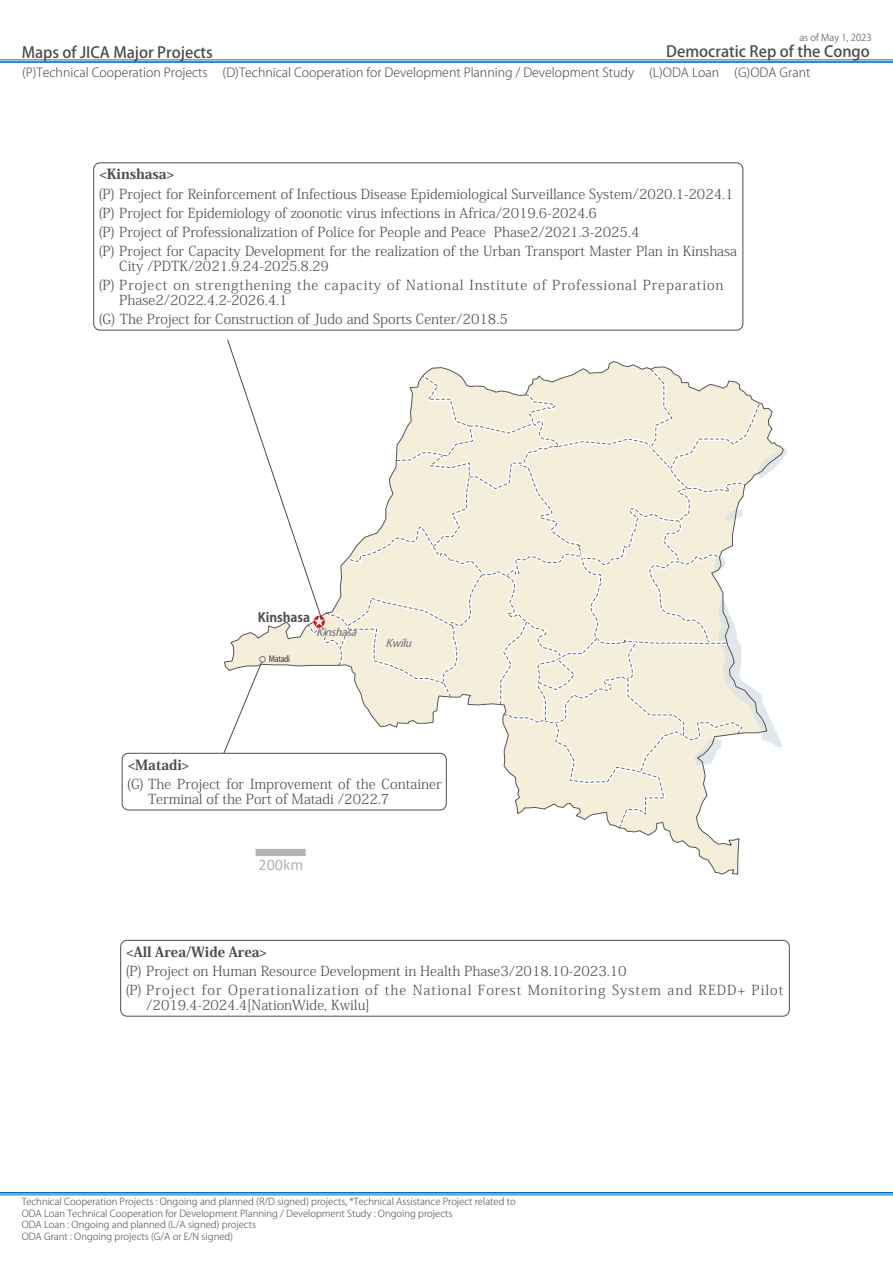
<style>
.page{position:relative;width:893px;height:1263px;background:#fff}
.page>*{position:absolute;margin:0;border:0;box-sizing:border-box;transform-origin:0 0}
.t1{font:16.2px "Calibri";color:#b3b3b3}
.t2{font:500 15.3px "Koz Go Pro";color:#4d4d4d}
.t3{font:300 13.8px/19.2px "Koz Min Pro";color:#4d4d4d}
.t4{font:300 13.8px/19.2px "Koz Min Pro";letter-spacing:.075em;color:#4d4d4d}
.t5{font:300 13.8px/19.2px "Koz Min Pro";letter-spacing:.065em;color:#4d4d4d}
.t6{font:800 13.8px "Koz Min Pro";color:#4d4d4d}
.t7{font:700 12.75px "Koz Go Pro";color:#4d4d4d}
.t8{font:300 12.45px "Koz Go Pro";color:#4d4d4d}
.t9{font:italic 500 10.65px "Koz Go Pro";color:#828282}
.t10{font:300 9.6px/11.7px "Koz Go Pro";color:#4d4d4d}
.t11{font:500 8.55px "Koz Go Pro";letter-spacing:-.045em;color:#4d4d4d;scale:.85 1}
.s1{font-family:"MS Gothic";font-weight:400;font-size:7.5px}
</style>
<div class="page">
<hr style="left:0;top:60px;width:893px;height:1px;background:#006fbc">
<hr style="left:0;top:61px;width:893px;height:2px;background:#006fbc">
<hr style="left:0;top:1192px;width:893px;height:1px;background:#006fbc">
<hr style="left:0;top:1194px;width:893px;height:1px;background:#006fbc">
<div style="left:94px;top:163px;width:649px;height:167px;border:1px solid #4d4d4d;border-radius:6px"></div>
<div style="left:120px;top:940px;width:669px;height:76px;border:1px solid #4d4d4d;border-radius:6px"></div>
<div style="left:122px;top:753px;width:324px;height:57px;border:1px solid #4d4d4d;border-radius:6px"></div>
<svg style="left:223px;top:339px;width:564px;height:536px"></svg>
<p class="t2" style="left:22px;top:42px;width:193px">Maps of JICA Major Projects</p>
<p class="t10" style="left:799px;top:32px;width:74px">as of May 1, 2023</p>
<p class="t2" style="left:666px;top:42px;width:205px">Democratic Rep of the Congo</p>
<p class="t8" style="left:22px;top:64px;width:790px">(P)Technical Cooperation Projects (D)Technical Cooperation for Development Planning / Development Study (L)ODA Loan (G)ODA Grant</p>
<p class="t6" style="left:100px;top:164px;width:76px">&lt;Kinshasa&gt;</p>
<p class="t3" style="left:98px;top:183px;width:641px">(P) Project for Reinforcement of Infectious Disease Epidemiological Surveillance System/2020.1-2024.1 (P) Project for Epidemiology of zoonotic virus infections in Africa/2019.6-2024.6<br>(P) Project of Professionalization of Police for People and Peace Phase2/2021.3-2025.4<br>(P) Project for Capacity Development for the realization of the Urban Transport Master Plan in Kinshasa</p>
<p class="t5" style="left:98px;top:256px;width:641px;text-indent:21px">City /PDTK/2021.9.24-2025.8.29<br>(P) Project on strengthening the capacity of National Institute of Professional Preparation　</p>
<p class="t3" style="left:98px;top:290px;width:411px;text-indent:21px">Phase2/2022.4.2-2026.4.1<br>(G) The Project for Construction of Judo and Sports Center/2018.5</p>
<p class="t7" style="left:258px;top:609px;width:54px">Kinshasa</p>
<p class="t11" style="left:259px;top:653px;width:38px"><span class="s1">○</span> Matadi</p>
<p class="t9" style="left:316px;top:625px;width:46px">Kinshasa</p>
<p class="t9" style="left:386px;top:636px;width:31px">Kwilu</p>
<p class="t6" style="left:128px;top:754px;width:62px">&lt;Matadi&gt;</p>
<p class="t3" style="left:148px;top:776px;width:295px;line-height:14.9px;text-indent:-22px">(G) The Project for Improvement of the Container<br>Terminal of the Port of Matadi /2022.7</p>
<p class="t1" style="left:259px;top:853px;width:46px">200km</p>
<p class="t6" style="left:127px;top:941px;width:142px">&lt;All Area/Wide Area&gt;</p>
<p class="t4" style="left:125px;top:961px;width:660px">(P) Project on Human Resource Development in Health Phase3/2018.10-2023.10<br>(P) Project for Operationalization of the National Forest Monitoring System and REDD+ Pilot</p>
<p class="t3" style="left:146px;top:995px;width:225px">/2019.4-2024.4[NationWide, Kwilu]</p>
<p class="t10" style="left:22px;top:1196px;width:495px">Technical Cooperation Projects : Ongoing and planned (R/D signed) projects, *Technical Assistance Project related to ODA Loan Technical Cooperation for Development Planning / Development Study : Ongoing projects<br>ODA Loan : Ongoing and planned (L/A signed) projects<br>ODA Grant : Ongoing projects (G/A or E/N signed)</p>
</div>
